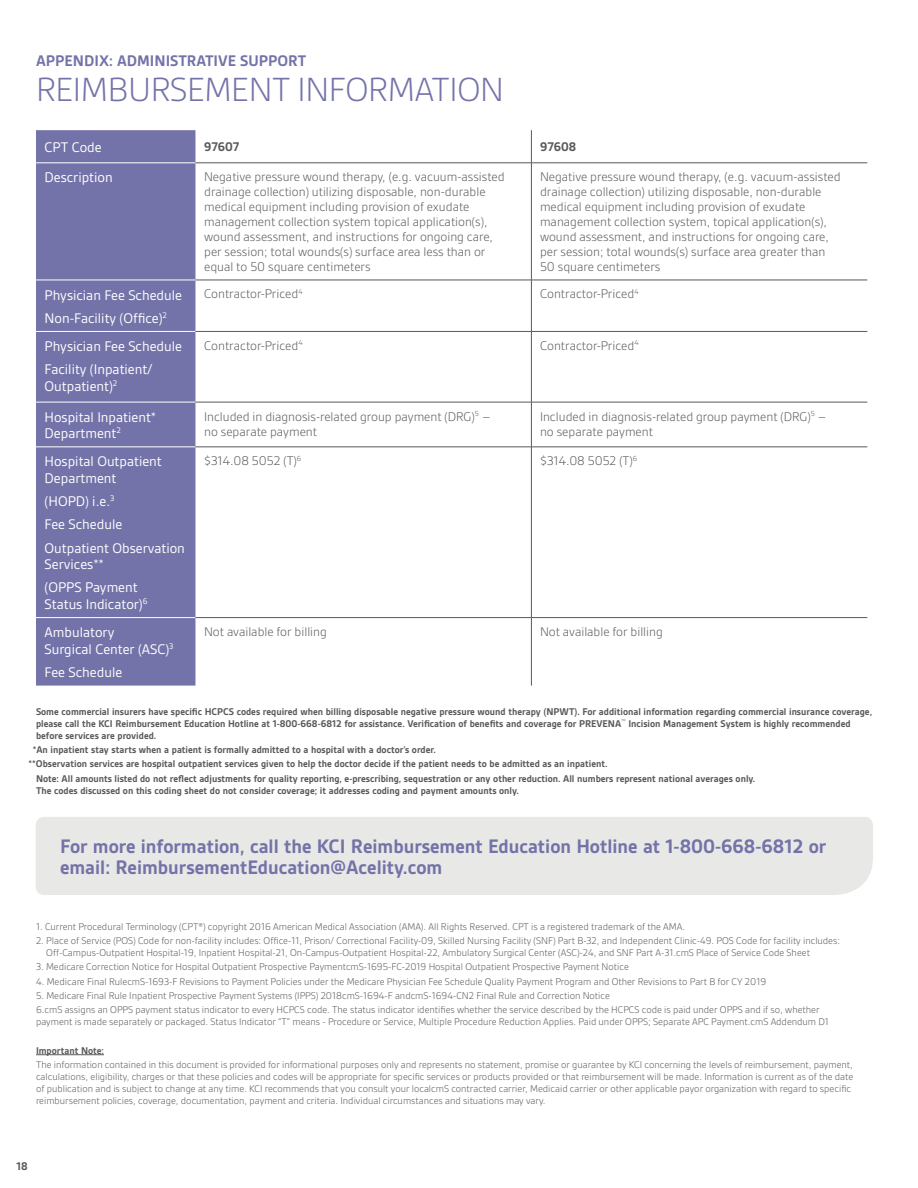
<style>
.page{position:relative;width:918px;height:1188px;background:#fff}
.page>*{position:absolute;margin:0;border:0;box-sizing:border-box;transform-origin:0 0}
.t1{font:300 36px "Gesta";letter-spacing:-.01em;color:#7473a9}
.t2{font:700 21px/21px "Gesta";color:#7473a9}
.t3{font:700 16.5px "Gesta";color:#7473a9}
.t4{font:15px/23.2px "Gesta";color:#fff}
.t5{font:300 13.5px/15px "Gesta";color:#58595b}
.t6{font:700 13.5px "Gesta";color:#58595b}
.t7{font:700 12px "Gesta";color:#58595b}
.t8{font:300 10.5px/12px "Gesta";color:#58595b}
.t9{font:700 10.5px/12px "Gesta";color:#58595b}
</style>
<div class="page">
<div style="left:36px;top:130px;width:159px;height:556px;background:#7473a9"></div>
<hr style="left:36px;top:162px;width:159px;height:1px;background:#fff">
<hr style="left:36px;top:280px;width:159px;height:1px;background:#fff">
<hr style="left:36px;top:331px;width:159px;height:1px;background:#fff">
<hr style="left:36px;top:402px;width:159px;height:1px;background:#fff">
<hr style="left:36px;top:446px;width:159px;height:1px;background:#fff">
<hr style="left:36px;top:617px;width:159px;height:1px;background:#fff">
<hr style="left:531px;top:130px;width:1px;height:33px;background:#58595b">
<hr style="left:195px;top:163px;width:336px;height:1px;background:#58595b">
<hr style="left:531px;top:163px;width:1px;height:117px;background:#58595b">
<hr style="left:531px;top:163px;width:336px;height:1px;background:#58595b">
<hr style="left:195px;top:280px;width:336px;height:1px;background:#58595b">
<hr style="left:531px;top:280px;width:1px;height:51px;background:#58595b">
<hr style="left:531px;top:280px;width:336px;height:1px;background:#58595b">
<hr style="left:195px;top:331px;width:336px;height:1px;background:#58595b">
<hr style="left:531px;top:332px;width:1px;height:70px;background:#58595b">
<hr style="left:531px;top:331px;width:336px;height:1px;background:#58595b">
<hr style="left:195px;top:402px;width:336px;height:1px;background:#58595b">
<hr style="left:531px;top:402px;width:1px;height:45px;background:#58595b">
<hr style="left:531px;top:402px;width:336px;height:1px;background:#58595b">
<hr style="left:195px;top:447px;width:336px;height:1px;background:#58595b">
<hr style="left:531px;top:447px;width:1px;height:170px;background:#58595b">
<hr style="left:531px;top:447px;width:336px;height:1px;background:#58595b">
<hr style="left:195px;top:617px;width:336px;height:1px;background:#58595b">
<hr style="left:531px;top:618px;width:1px;height:68px;background:#58595b">
<hr style="left:531px;top:617px;width:336px;height:1px;background:#58595b">
<hr style="left:36px;top:1054px;width:68px;height:1px;background:#58595b">
<div style="left:36px;top:817px;width:837px;height:78px;background:#e8e9e6"></div>
<h3 class="t3" style="left:36px;top:51px;width:272px">APPENDIX: ADMINISTRATIVE SUPPORT</h3>
<h1 class="t1" style="left:36px;top:69px;width:469px">REIMBURSEMENT INFORMATION</h1>
<h3 class="t4" style="left:45px;top:135px;width:59px">CPT Code</h3>
<p class="t6" style="left:204px;top:139px;width:37px">97607</p>
<p class="t6" style="left:540px;top:139px;width:38px">97608</p>
<h3 class="t4" style="left:45px;top:166px;width:70px">Description</h3>
<p class="t5" style="left:204px;top:169px;width:302px">Negative pressure wound therapy, (e.g. vacuum-assisted drainage collection) utilizing disposable, non-durable medical equipment including provision of exudate management collection system topical application(s), wound assessment, and instructions for ongoing care, per session; total wounds(s) surface area less than or equal to 50 square centimeters</p>
<p class="t5" style="left:540px;top:169px;width:302px">Negative pressure wound therapy, (e.g. vacuum-assisted drainage collection) utilizing disposable, non-durable medical equipment including provision of exudate management collection system, topical application(s), wound assessment, and instructions for ongoing care, per session; total wounds(s) surface area greater than 50 square centimeters</p>
<h3 class="t4" style="left:45px;top:283px;width:139px">Physician Fee Schedule<br>Non-Facility (Office)<sup>2</sup></h3>
<p class="t5" style="left:204px;top:286px;width:100px">Contractor-Priced<sup>4</sup></p>
<p class="t5" style="left:540px;top:286px;width:100px">Contractor-Priced<sup>4</sup></p>
<h3 class="t4" style="left:45px;top:334px;width:139px">Physician Fee Schedule<br>Facility (Inpatient/</h3>
<h3 class="t4" style="left:45px;top:374px;width:74px">Outpatient)<sup>2</sup></h3>
<p class="t5" style="left:204px;top:338px;width:100px">Contractor-Priced<sup>4</sup></p>
<p class="t5" style="left:540px;top:338px;width:100px">Contractor-Priced<sup>4</sup></p>
<h3 class="t4" style="left:45px;top:409px;width:113px;line-height:16.5px">Hospital Inpatient*<br>Department<sup>2</sup></h3>
<p class="t5" style="left:204px;top:409px;width:288px">Included in diagnosis-related group payment (DRG)<sup>5</sup> – no separate payment</p>
<p class="t5" style="left:540px;top:409px;width:288px">Included in diagnosis-related group payment (DRG)<sup>5</sup> – no separate payment</p>
<h3 class="t4" style="left:45px;top:453px;width:119px;line-height:16.5px">Hospital Outpatient<br>Department</h3>
<h3 class="t4" style="left:45px;top:490px;width:142px">(HOPD) i.e.<sup>3<br></sup>Fee Schedule<br>Outpatient Observation</h3>
<h3 class="t4" style="left:45px;top:553px;width:95px">Services** (OPPS Payment</h3>
<h3 class="t4" style="left:45px;top:592px;width:104px">Status Indicator)<sup>6</sup></h3>
<p class="t5" style="left:204px;top:453px;width:99px">$314.08 5052 (T)<sup>6</sup></p>
<p class="t5" style="left:540px;top:453px;width:99px">$314.08 5052 (T)<sup>6</sup></p>
<h3 class="t4" style="left:45px;top:624px;width:130px;line-height:16.5px">Ambulatory<br>Surgical Center (ASC)<sup>3</sup></h3>
<h3 class="t4" style="left:45px;top:660px;width:79px">Fee Schedule</h3>
<p class="t5" style="left:204px;top:624px;width:124px">Not available for billing</p>
<p class="t5" style="left:540px;top:624px;width:124px">Not available for billing</p>
<p class="t9" style="left:36px;top:705px;width:838px">Some commercial insurers have specific HCPCS codes required when billing disposable negative pressure wound therapy (NPWT). For additional information regarding commercial insurance coverage, please call the KCI Reimbursement Education Hotline at 1-800-668-6812 for assistance. Verification of benefits and coverage for PREVENA<sup>™</sup> Incision Management System is highly recommended before services are provided.</p>
<p class="t9" style="left:33px;top:744px;width:405px">*An inpatient stay starts when a patient is formally admitted to a hospital with a doctor’s order.</p>
<p class="t9" style="left:29px;top:758px;width:580px">**Observation services are hospital outpatient services given to help the doctor decide if the patient needs to be admitted as an inpatient.</p>
<p class="t9" style="left:36px;top:772px;width:721px">Note: All amounts listed do not reflect adjustments for quality reporting, e-prescribing, sequestration or any other reduction. All numbers represent national averages only.</p>
<p class="t9" style="left:36px;top:784px;width:484px">The codes discussed on this coding sheet do not consider coverage; it addresses coding and payment amounts only.</p>
<h2 class="t2" style="left:60px;top:835px;width:768px">For more information, call the KCI Reimbursement Education Hotline at 1-800-668-6812 or email: ReimbursementEducation@Acelity.com</h2>
<p class="t8" style="left:36px;top:920px;width:651px">1. Current Procedural Terminology (CPT®) copyright 2016 American Medical Association (AMA). All Rights Reserved. CPT is a registered trademark of the AMA.</p>
<p class="t8" style="left:46px;top:934px;width:795px;text-indent:-10px">2. Place of Service (POS) Code for non-facility includes: Office-11, Prison/ Correctional Facility-09, Skilled Nursing Facility (SNF) Part B-32, and Independent Clinic-49. POS Code for facility includes:<br>Off-Campus-Outpatient Hospital-19, Inpatient Hospital-21, On-Campus-Outpatient Hospital-22, Ambulatory Surgical Center (ASC)-24, and SNF Part A-31.cmS Place of Service Code Sheet</p>
<p class="t8" style="left:36px;top:961px;width:594px">3. Medicare Correction Notice for Hospital Outpatient Prospective PaymentcmS-1695-FC-2019 Hospital Outpatient Prospective Payment Notice</p>
<p class="t8" style="left:36px;top:975px;width:732px">4. Medicare Final RulecmS-1693-F Revisions to Payment Policies under the Medicare Physician Fee Schedule Quality Payment Program and Other Revisions to Part B for CY 2019</p>
<p class="t8" style="left:36px;top:988px;width:785px;line-height:14.2px">5. Medicare Final Rule Inpatient Prospective Payment Systems (IPPS) 2018cmS-1694-F andcmS-1694-CN2 Final Rule and Correction Notice<br>6.cmS assigns an OPPS payment status indicator to every HCPCS code. The status indicator identifies whether the service described by the HCPCS code is paid under OPPS and if so, whether</p>
<p class="t8" style="left:36px;top:1016px;width:794px">payment is made separately or packaged. Status Indicator “T” means - Procedure or Service, Multiple Procedure Reduction Applies. Paid under OPPS; Separate APC Payment.cmS Addendum D1</p>
<p class="t9" style="left:36px;top:1044px;width:69px">Important Note:</p>
<p class="t8" style="left:36px;top:1058px;width:819px">The information contained in this document is provided for informational purposes only and represents no statement, promise or guarantee by KCI concerning the levels of reimbursement, payment, calculations, eligibility, charges or that these policies and codes will be appropriate for specific services or products provided or that reimbursement will be made. Information is current as of the date of publication and is subject to change at any time. KCI recommends that you consult your localcmS contracted carrier, Medicaid carrier or other applicable payor organization with regard to specific reimbursement policies, coverage, documentation, payment and criteria. Individual circumstances and situations may vary.</p>
<p class="t7" style="left:17px;top:1159px;width:13px">18</p>
</div>
